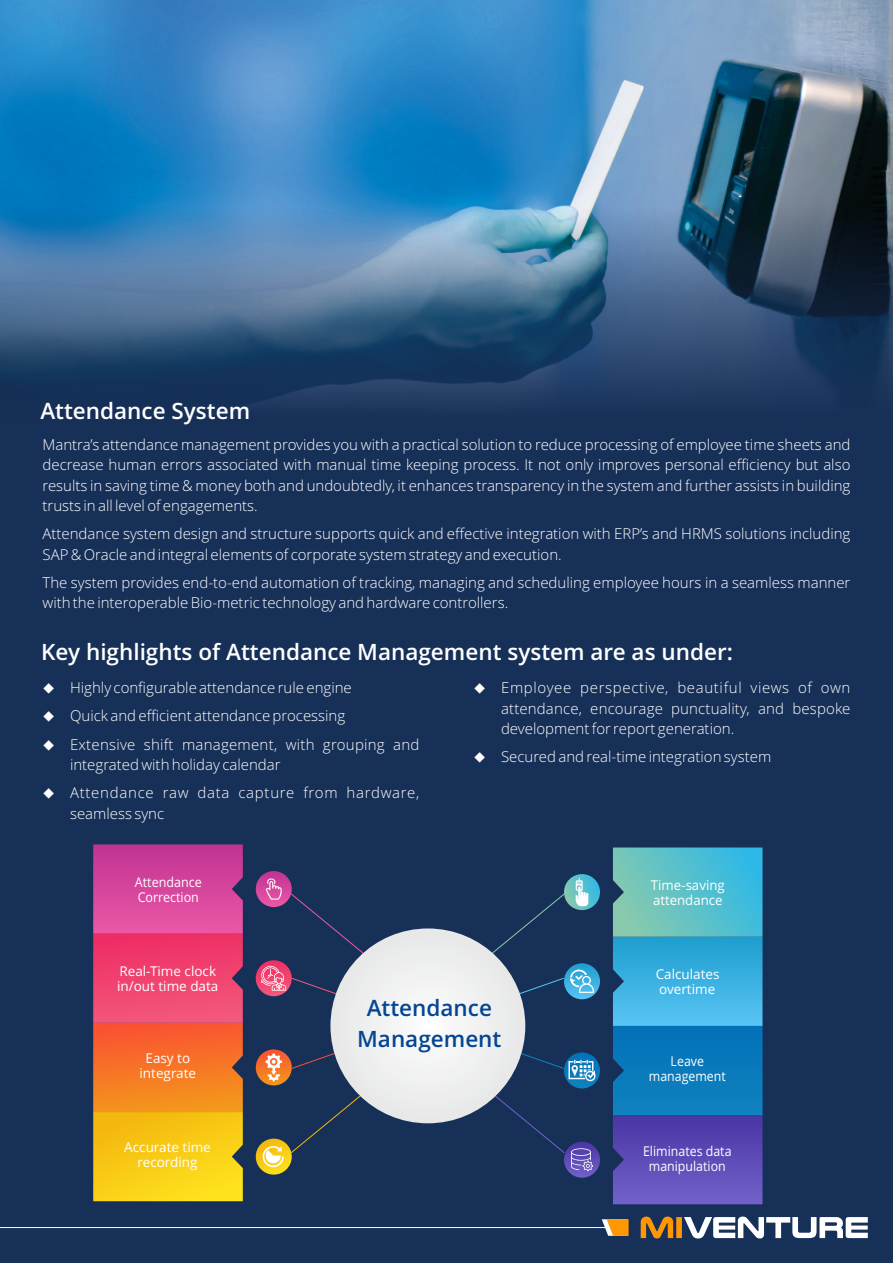
<style>
.page{position:relative;width:893px;height:1263px;background:#173058}
.page>*{position:absolute;margin:0;border:0;box-sizing:border-box;transform-origin:0 0}
.t1{font:600 22.5px "Open Sans";color:#fff}
.t2{font:600 22.5px/30.6px "Open Sans";color:#034694;text-align:center}
.t3{font:300 15px/20.4px "Open Sans";color:#fff}
.t4{font:300 15px/20.4px "Open Sans";letter-spacing:.05em;color:#fff}
.t5{font:13.5px/15px "Open Sans";color:#fff}
.t6{font:13.5px/15px "Open Sans";color:#fff;text-align:center;scale:.92 1}
.t7{font:13.5px/15px "Open Sans";color:#fff;scale:.93 1}
</style>
<div class="page">
<img style="left:0;top:0;width:893px;height:403px">
<hr style="left:0;top:1227px;width:615px;height:1px;background:#fff">
<svg style="left:602px;top:1219px;width:27px;height:17px"></svg>
<svg style="left:641px;top:1216px;width:227px;height:22px"></svg>
<svg style="left:256px;top:1138px;width:36px;height:36px"></svg>
<svg style="left:256px;top:1049px;width:36px;height:36px"></svg>
<svg style="left:256px;top:960px;width:36px;height:36px"></svg>
<svg style="left:93px;top:844px;width:150px;height:357px;background:#ea7152"></svg>
<svg style="left:256px;top:871px;width:36px;height:36px"></svg>
<svg style="left:262px;top:1145px;width:22px;height:24px"></svg>
<svg style="left:265px;top:1053px;width:17px;height:28px"></svg>
<svg style="left:564px;top:1142px;width:36px;height:36px"></svg>
<svg style="left:564px;top:1052px;width:36px;height:36px"></svg>
<svg style="left:564px;top:963px;width:36px;height:36px"></svg>
<svg style="left:613px;top:847px;width:149px;height:357px;background:#3e8cc5"></svg>
<svg style="left:564px;top:874px;width:36px;height:36px"></svg>
<svg style="left:571px;top:1148px;width:22px;height:23px"></svg>
<svg style="left:576px;top:878px;width:12px;height:28px"></svg>
<svg style="left:290px;top:893px;width:73px;height:60px"></svg>
<svg style="left:261px;top:966px;width:74px;height:29px"></svg>
<svg style="left:290px;top:1092px;width:74px;height:62px"></svg>
<svg style="left:291px;top:1053px;width:43px;height:16px"></svg>
<svg style="left:492px;top:893px;width:73px;height:61px"></svg>
<svg style="left:519px;top:968px;width:75px;height:27px"></svg>
<svg style="left:491px;top:1092px;width:74px;height:61px"></svg>
<svg style="left:519px;top:1052px;width:76px;height:31px"></svg>
<div style="left:330px;top:928px;width:195px;height:195px;background:#ededee;border-radius:50%"></div>
<svg style="left:266px;top:877px;width:16px;height:23px"></svg>
<h1 class="t1" style="left:40px;top:401px;width:211px">Attendance System</h1>
<p class="t3" style="left:42px;top:436px;width:809px;text-align:justify">Mantra’s attendance management provides you with a practical solution to reduce processing of employee time sheets and decrease human errors associated with manual time keeping process. It not only improves personal efficiency but also results in saving time &amp; money both and undoubtedly, it enhances transparency in the system and further assists in building trusts in all level of engagements.</p>
<p class="t3" style="left:43px;top:525px;width:809px">Attendance system design and structure supports quick and effective integration with ERP’s and HRMS solutions including<br>SAP &amp; Oracle and integral elements of corporate system strategy and execution.</p>
<p class="t3" style="left:42px;top:574px;width:809px">The system provides end-to-end automation of tracking, managing and scheduling employee hours in a seamless manner with the interoperable Bio-metric technology and hardware controllers.</p>
<h1 class="t1" style="left:41px;top:642px;width:693px">Key highlights of Attendance Management system are as under:</h1>
<p class="t3" style="left:42px;top:679px;width:311px">◆ Highly configurable attendance rule engine</p>
<p class="t3" style="left:42px;top:707px;width:304px">◆ Quick and efficient attendance processing</p>
<p class="t3" style="left:70px;top:735px;width:351px;text-indent:-28px">◆ Extensive shift management, with grouping and integrated with holiday calendar</p>
<p class="t4" style="left:70px;top:784px;width:351px;text-indent:-28px">◆ Attendance raw data capture from hardware, seamless sync</p>
<p class="t3" style="left:501px;top:679px;width:351px;text-align:justify;text-indent:-28px">◆ Employee perspective, beautiful views of own attendance, encourage punctuality, and bespoke development for report generation.</p>
<p class="t3" style="left:473px;top:748px;width:299px">◆ Secured and real-time integration system</p>
<p class="t7" style="left:135px;top:875px;width:73px">Attendance<br>Correction</p>
<p class="t5" style="left:651px;top:878px;width:75px">Time-saving attendance</p>
<p class="t5" style="left:117px;top:965px;width:103px">Real-Time clock in/out time data</p>
<p class="t5" style="left:656px;top:968px;width:65px">Calculates overtime</p>
<p class="t5" style="left:140px;top:1052px;width:58px;text-align:center">Easy to integrate</p>
<p class="t5" style="left:124px;top:1141px;width:88px;text-align:center">Accurate time recording</p>
<h1 class="t2" style="left:357px;top:995px;width:146px">Attendance<br>Management</h1>
<p class="t6" style="left:649px;top:1055px;width:85px">Leave management</p>
<p class="t6" style="left:643px;top:1145px;width:98px">Eliminates data manipulation</p>
</div>
